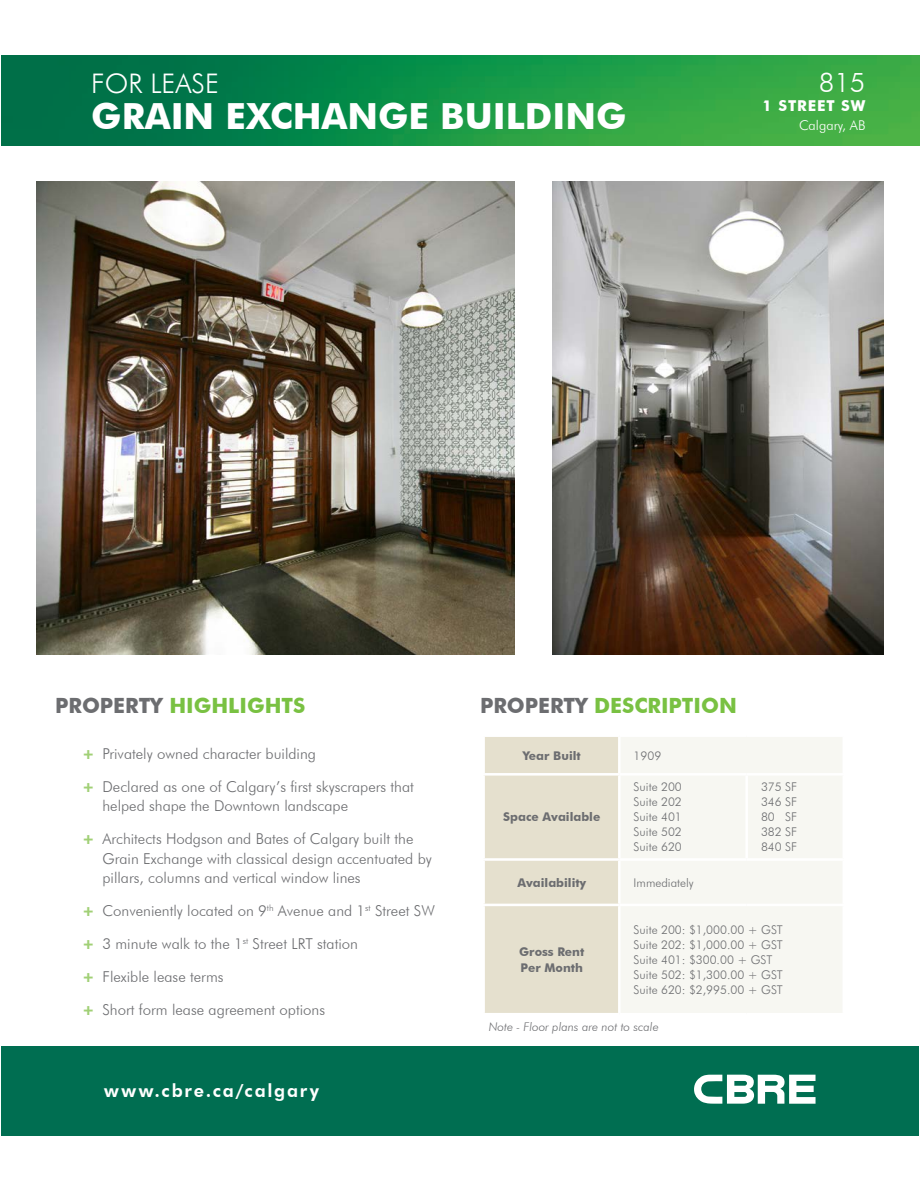
<style>
.page{position:relative;width:921px;height:1191px;background:#fff}
.page>*{position:absolute;margin:0;border:0;box-sizing:border-box;transform-origin:0 0}
.t1{font:700 36px "Futura BT";color:#fff}
.t2{font:300 27px "Futura BT";color:#fff}
.Heading{font:700 21px "Futura BT";color:#79c142}
.t3{font:800 18px "Futura BT";letter-spacing:.105em;color:#fff}
.t4{font:300 15px/19.5px "Futura BT";color:#6c6d70}
.t5{font:700 15px "Futura BT";letter-spacing:.06em;color:#fff}
.t6{font:300 13.5px "Futura BT";color:#fff}
.Table_Content{font:300 12px "Futura BT";color:#6c6d70}
.Bold_Table_Content{font:700 12px "Futura BT";color:#6c6d70}
.t7{font:italic 300 12px "Futura BT";color:#6c6d70}
.s1{color:#6c6d70}
.s2{font-weight:900;color:#a1d076}
</style>
<div class="page">
<img style="left:2px;top:56px;width:918px;height:89px">
<div style="left:2px;top:1046px;width:918px;height:90px;background:#006e51"></div>
<svg style="left:694px;top:1075px;width:122px;height:29px"></svg>
<img style="left:552px;top:182px;width:331px;height:473px">
<img style="left:37px;top:182px;width:477px;height:473px">
<div style="left:485px;top:737px;width:133px;height:276px;background:#e5e0ce"></div>
<div style="left:621px;top:737px;width:221px;height:276px;background:#f7f7f2"></div>
<hr style="left:482px;top:773px;width:137px;height:3px;background:#fff">
<hr style="left:482px;top:858px;width:137px;height:3px;background:#fff">
<hr style="left:482px;top:904px;width:137px;height:2px;background:#fff">
<hr style="left:619px;top:904px;width:128px;height:2px;background:#fff">
<hr style="left:747px;top:904px;width:98px;height:2px;background:#fff">
<hr style="left:619px;top:773px;width:128px;height:3px;background:#fff">
<hr style="left:619px;top:858px;width:128px;height:3px;background:#fff">
<hr style="left:747px;top:773px;width:98px;height:3px;background:#fff">
<hr style="left:745px;top:776px;width:3px;height:82px;background:#fff">
<hr style="left:747px;top:858px;width:98px;height:3px;background:#fff">
<h2 class="t2" style="left:91px;top:67px;width:129px">FOR LEASE</h2>
<h1 class="t1" style="left:91px;top:94px;width:537px">GRAIN EXCHANGE BUILDING</h1>
<h2 class="t2" style="left:819px;top:66px;width:48px">815</h2>
<p class="t5" style="left:763px;top:97px;width:104px">1 STREET SW</p>
<p class="t6" style="left:799px;top:117px;width:68px">Calgary, AB</p>
<p class="Heading" style="left:55px;top:693px;width:252px"><span class="s1">PROPERTY</span> HIGHLIGHTS</p>
<p class="t4" style="left:82px;top:743px;width:235px"><span class="s2">+</span> Privately owned character building</p>
<p class="t4" style="left:102px;top:776px;width:313px;text-indent:-20px"><span class="s2">+</span> Declared as one of Calgary’s first skyscrapers that helped shape the Downtown landscape</p>
<p class="t4" style="left:102px;top:829px;width:331px;text-indent:-20px"><span class="s2">+</span> Architects Hodgson and Bates of Calgary built the<br>Grain Exchange with classical design accentuated by pillars, columns and vertical window lines</p>
<p class="t4" style="left:82px;top:901px;width:354px"><span class="s2">+</span> Conveniently located on 9<sup>th</sup> Avenue and 1<sup>st</sup> Street SW</p>
<p class="t4" style="left:82px;top:934px;width:277px"><span class="s2">+</span> 3 minute walk to the 1<sup>st</sup> Street LRT station</p>
<p class="t4" style="left:82px;top:967px;width:143px"><span class="s2">+</span> Flexible lease terms</p>
<p class="t4" style="left:82px;top:1000px;width:244px"><span class="s2">+</span> Short form lease agreement options</p>
<p class="t3" style="left:104px;top:1080px;width:217px">www.cbre.ca/calgary</p>
<p class="Heading" style="left:480px;top:693px;width:258px"><span class="s1">PROPERTY</span> DESCRIPTION</p>
<p class="Bold_Table_Content" style="left:523px;top:748px;width:59px">Year Built</p>
<p class="Table_Content" style="left:634px;top:748px;width:29px">1909</p>
<p class="Bold_Table_Content" style="left:503px;top:810px;width:99px">Space Available</p>
<p class="Table_Content" style="left:634px;top:780px;width:50px">Suite 200</p>
<p class="Table_Content" style="left:634px;top:795px;width:50px">Suite 202</p>
<p class="Table_Content" style="left:634px;top:810px;width:50px">Suite 401</p>
<p class="Table_Content" style="left:634px;top:825px;width:50px">Suite 502</p>
<p class="Table_Content" style="left:634px;top:840px;width:50px">Suite 620</p>
<p class="Bold_Table_Content" style="left:518px;top:875px;width:70px">Availability</p>
<p class="Table_Content" style="left:634px;top:875px;width:62px">Immediately</p>
<p class="Table_Content" style="left:761px;top:780px;width:38px">375 SF</p>
<p class="Table_Content" style="left:761px;top:795px;width:38px">346 SF</p>
<p class="Table_Content" style="left:761px;top:810px;width:38px">80 SF</p>
<p class="Table_Content" style="left:761px;top:825px;width:38px">382 SF</p>
<p class="Table_Content" style="left:761px;top:840px;width:38px">840 SF</p>
<p class="Bold_Table_Content" style="left:519px;top:944px;width:67px">Gross Rent</p>
<p class="Bold_Table_Content" style="left:521px;top:961px;width:64px">Per Month</p>
<p class="Table_Content" style="left:634px;top:923px;width:151px">Suite 200: $1,000.00 + GST</p>
<p class="Table_Content" style="left:634px;top:938px;width:151px">Suite 202: $1,000.00 + GST</p>
<p class="Table_Content" style="left:634px;top:953px;width:140px">Suite 401: $300.00 + GST</p>
<p class="Table_Content" style="left:634px;top:968px;width:151px">Suite 502: $1,300.00 + GST</p>
<p class="Table_Content" style="left:634px;top:983px;width:151px">Suite 620: $2,995.00 + GST</p>
<p class="t7" style="left:489px;top:1020px;width:172px">Note - Floor plans are not to scale</p>
</div>
